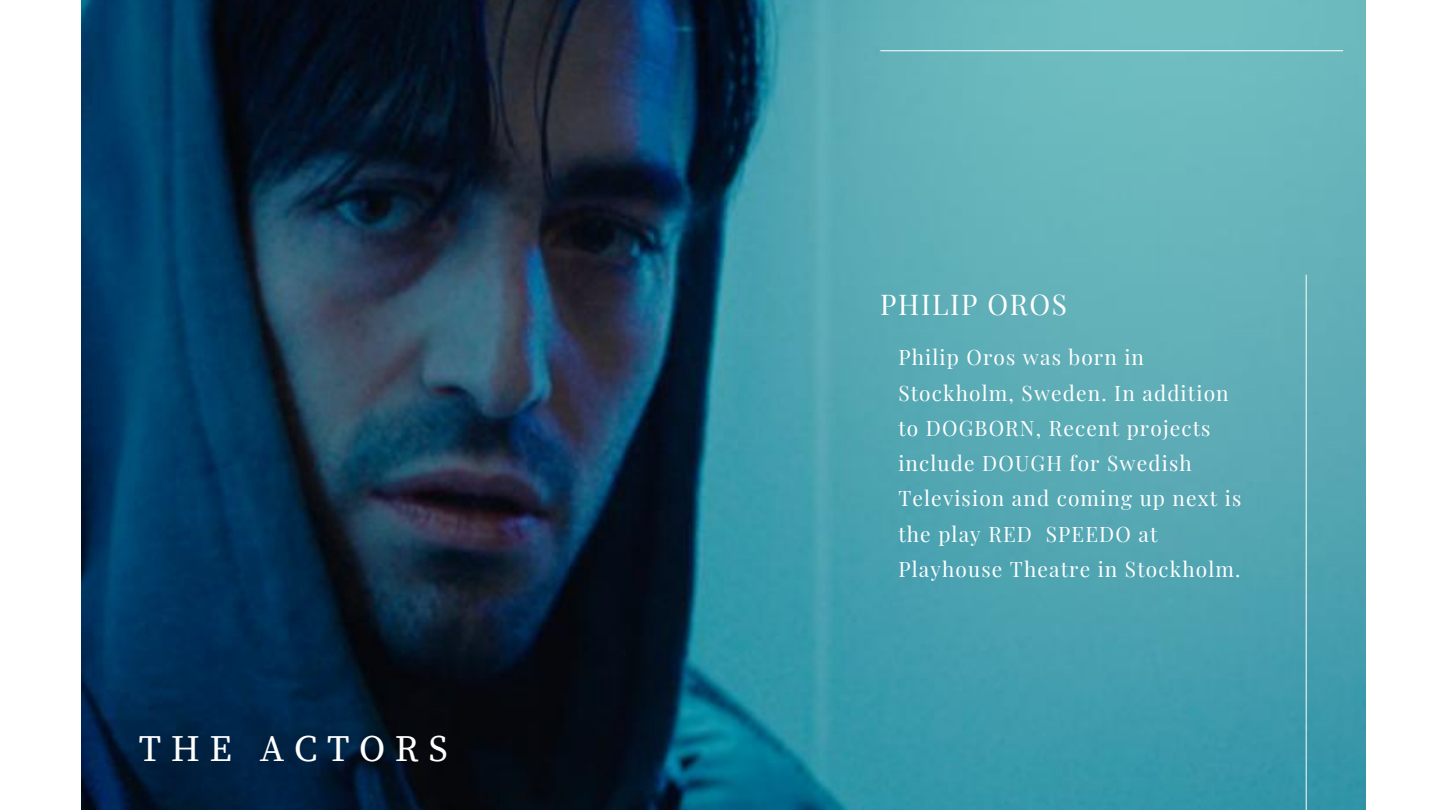
<style>
.page{position:relative;width:1440px;height:810px;background:#fff}
.page>*{position:absolute;margin:0;border:0;box-sizing:border-box;transform-origin:0 0}
.t1{font:37px "Source Serif Pro";letter-spacing:.26em;color:#fff}
.t2{font:28px "Playfair Display";letter-spacing:.055em;color:#fff}
.t3{font:20.9px/35.2px "Playfair Display";letter-spacing:.055em;color:#fff}
</style>
<div class="page">
<img style="left:81px;top:0;width:1285px;height:810px">
<hr style="left:880px;top:50px;width:463px;height:1px;background:#fff">
<hr style="left:1306px;top:275px;width:1px;height:535px;background:#fff">
<h1 class="t1" style="left:139px;top:727px;width:310px">THE ACTORS</h1>
<h2 class="t2" style="left:880px;top:285px;width:188px">PHILIP OROS</h2>
<p class="t3" style="left:898px;top:339px;width:345px">Philip Oros was born in<br>Stockholm, Sweden. In addition to DOGBORN, Recent projects include DOUGH for Swedish<br>Television and coming up next is the play RED SPEEDO at<br>Playhouse Theatre in Stockholm.</p>
</div>
